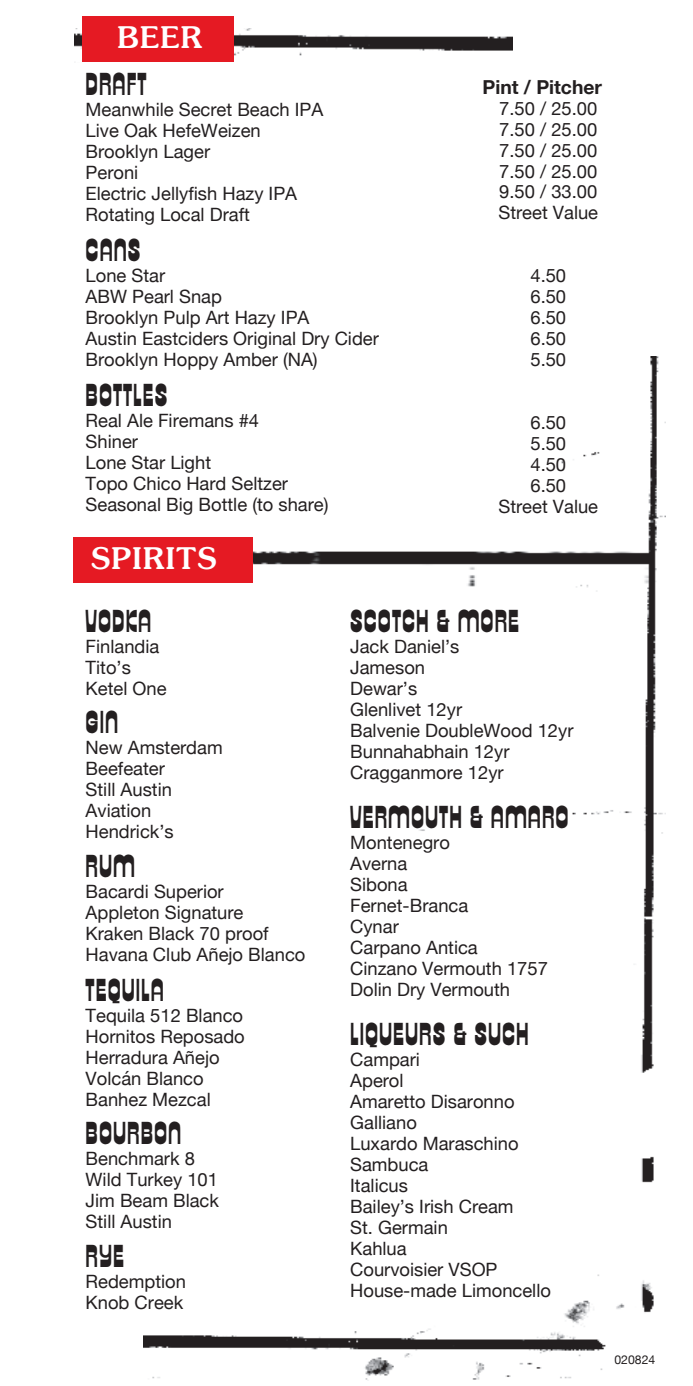
<style>
.page{position:relative;width:693px;height:1386px;background:#fff}
.page>*{position:absolute;margin:0;border:0;box-sizing:border-box;transform-origin:0 0}
.t1{font:33.25px "Zipper Std";letter-spacing:.03em;color:#231f20}
.t2{font:500 29.75px "Souvenir";letter-spacing:.05em;color:#fff}
.t3{font:700 19.25px "Helvetica Neue";color:#231f20}
.t4{font:18.38px/21px "Helvetica Neue";color:#231f20}
.t5{font:12.25px "Helvetica Neue";color:#231f20}
</style>
<div class="page">
<img style="left:144px;top:357px;width:521px;height:1024px">
<img style="left:75px;top:29px;width:437px;height:33px">
<div style="left:73px;top:537px;width:179px;height:45px;background:#e51a23"></div>
<div style="left:82px;top:17px;width:151px;height:45px;background:#e51a23"></div>
<h2 class="t2" style="left:118px;top:20px;width:86px">BEER</h2>
<h1 class="t1" style="left:86px;top:65px;width:62px">DRAFT</h1>
<p class="t4" style="left:86px;top:100px;width:239px">Meanwhile Secret Beach IPA<br>Live Oak HefeWeizen<br>Brooklyn Lager<br>Peroni<br>Electric Jellyfish Hazy IPA<br>Rotating Local Draft</p>
<h1 class="t1" style="left:86px;top:232px;width:56px">CANS</h1>
<p class="t4" style="left:86px;top:266px;width:295px">Lone Star<br>ABW Pearl Snap<br>Brooklyn Pulp Art Hazy IPA<br>Austin Eastciders Original Dry Cider<br>Brooklyn Hoppy Amber (NA)</p>
<h1 class="t1" style="left:86px;top:377px;width:83px">BOTTLES</h1>
<p class="t4" style="left:86px;top:411px;width:244px">Real Ale Firemans #4<br>Shiner<br>Lone Star Light<br>Topo Chico Hard Seltzer<br>Seasonal Big Bottle (to share)</p>
<h2 class="t2" style="left:91px;top:540px;width:127px">SPIRITS</h2>
<p class="t3" style="left:483px;top:72px;width:121px">Pint / Pitcher</p>
<p class="t4" style="left:499px;top:99px;width:100px;text-align:justify">7.50 / 25.00<br>7.50 / 25.00<br>7.50 / 25.00<br>7.50 / 25.00</p>
<p class="t4" style="left:498px;top:182px;width:101px">9.50 / 33.00<br>Street Value</p>
<p class="t4" style="left:530px;top:266px;width:37px;text-align:justify">4.50<br>6.50<br>6.50<br>6.50<br>5.50</p>
<p class="t4" style="left:498px;top:413px;width:101px;text-align:center">6.50<br>5.50<br>4.50<br>6.50<br>Street Value</p>
<h1 class="t1" style="left:86px;top:602px;width:67px">VODKA</h1>
<p class="t4" style="left:86px;top:637px;width:83px">Finlandia<br>Tito’s<br>Ketel One</p>
<h1 class="t1" style="left:86px;top:704px;width:34px">GIN</h1>
<p class="t4" style="left:86px;top:738px;width:139px">New Amsterdam<br>Beefeater<br>Still Austin<br>Aviation<br>Hendrick’s</p>
<h1 class="t1" style="left:86px;top:847px;width:51px">RUM</h1>
<p class="t4" style="left:86px;top:882px;width:221px">Bacardi Superior<br>Appleton Signature<br>Kraken Black 70 proof<br>Havana Club Añejo Blanco</p>
<h1 class="t1" style="left:86px;top:971px;width:80px">TEQUILA</h1>
<p class="t4" style="left:86px;top:1006px;width:161px">Tequila 512 Blanco<br>Hornitos Reposado<br>Herradura Añejo<br>Volcán Blanco<br>Banhez Mezcal</p>
<h1 class="t1" style="left:86px;top:1115px;width:97px">BOURBON</h1>
<p class="t4" style="left:86px;top:1150px;width:135px">Benchmark 8<br>Wild Turkey 101<br>Jim Beam Black<br>Still Austin</p>
<h1 class="t1" style="left:86px;top:1237px;width:40px">RYE</h1>
<p class="t4" style="left:86px;top:1272px;width:102px">Redemption<br>Knob Creek</p>
<h1 class="t1" style="left:350px;top:602px;width:171px">SCOTCH &amp; MORE</h1>
<p class="t4" style="left:350px;top:637px;width:225px">Jack Daniel’s<br>Jameson<br>Dewar’s<br>Glenlivet 12yr<br>Balvenie DoubleWood 12yr<br>Bunnahabhain 12yr<br>Cragganmore 12yr</p>
<h1 class="t1" style="left:350px;top:798px;width:220px">VERMOUTH &amp; AMARO</h1>
<p class="t4" style="left:350px;top:833px;width:199px">Montenegro<br>Averna<br>Sibona<br>Fernet-Branca<br>Cynar<br>Carpano Antica<br>Cinzano Vermouth 1757<br>Dolin Dry Vermouth</p>
<h1 class="t1" style="left:350px;top:1015px;width:180px">LIQUEURS &amp; SUCH</h1>
<p class="t4" style="left:350px;top:1050px;width:202px">Campari<br>Aperol<br>Amaretto Disaronno<br>Galliano<br>Luxardo Maraschino<br>Sambuca<br>Italicus<br>Bailey’s Irish Cream<br>St. Germain<br>Kahlua<br>Courvoisier VSOP<br>House-made Limoncello</p>
<p class="t5" style="left:615px;top:1350px;width:42px">020824</p>
</div>
